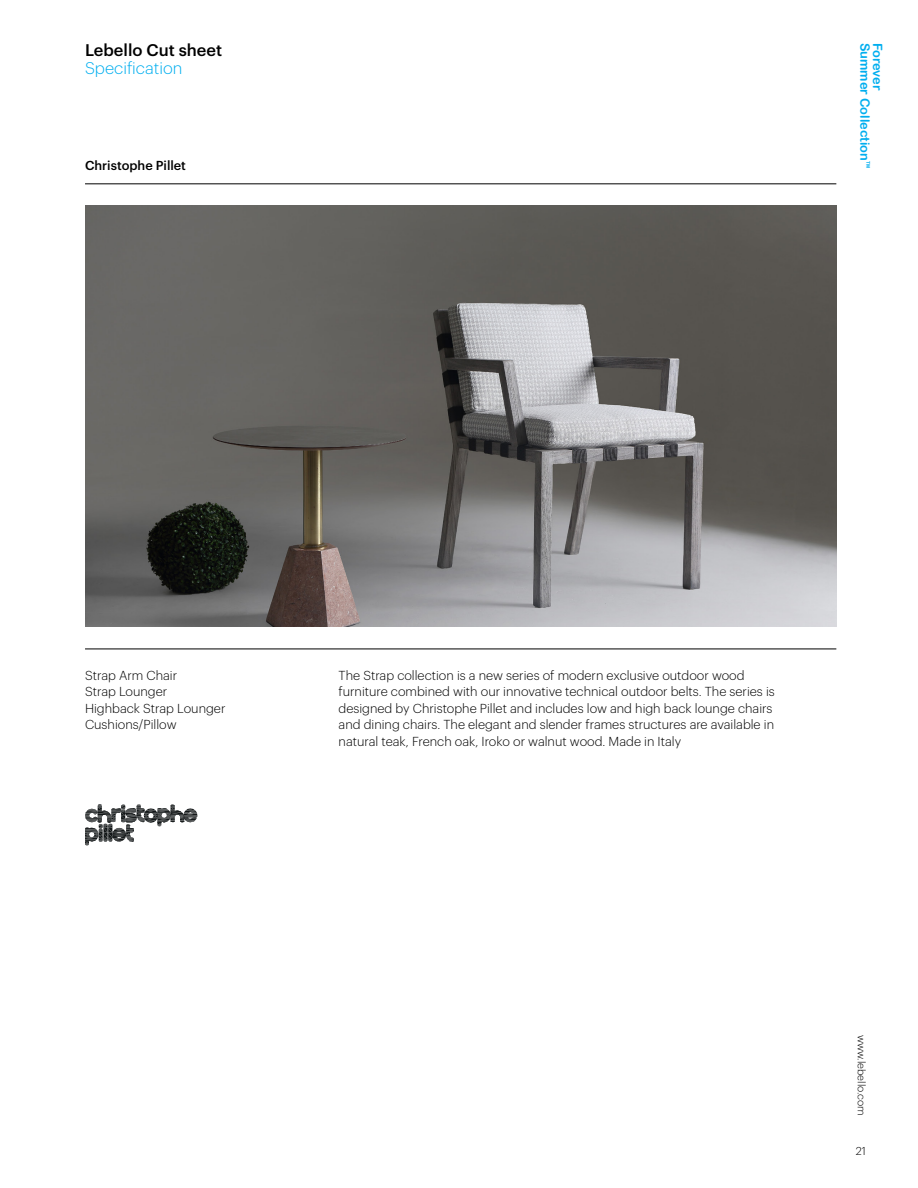
<style>
.page{position:relative;width:918px;height:1188px;background:#fff}
.page>*{position:absolute;margin:0;border:0;box-sizing:border-box;transform-origin:0 0}
.t1{font:500 16.5px "Graphik";color:#000}
.t2{font:300 16.5px "Graphik";color:#00aeef}
.t3{font:300 12.75px/16.5px "Graphik";color:#000}
.t4{font:12.75px "Arial Rounded MT Bold";color:#00aeef}
.t5{font:500 12.75px "Graphik";color:#000}
.t6{font:12.75px "Arial Rounded MT Bold";letter-spacing:-.02em;color:#00aeef}
.t7{font:300 11.25px "Graphik";color:#000}
.t8{font:300 10.5px "Graphik";color:#000}
.t9{font:4.95px "Arial Rounded MT Bold";color:#00aeef}
</style>
<div class="page">
<hr style="left:85px;top:184px;width:751px;height:1px;background:#000">
<hr style="left:85px;top:649px;width:751px;height:1px;background:#000">
<img style="left:85px;top:205px;width:751px;height:421px">
<svg style="left:85px;top:804px;width:112px;height:42px"></svg>
<p class="t1" style="left:85px;top:38px;width:139px">Lebello Cut sheet</p>
<p class="t2" style="left:85px;top:56px;width:99px">Specification</p>
<p class="t5" style="left:85px;top:156px;width:102px">Christophe Pillet</p>
<p class="t4" style="left:873px;top:43px;width:120px;rotate:90deg">Summer Collection</p>
<p class="t6" style="left:885px;top:43px;width:49px;rotate:90deg">Forever</p>
<p class="t9" style="left:871px;top:161px;width:9px;rotate:90deg">TM</p>
<p class="t3" style="left:85px;top:666px;width:142px">Strap Arm Chair<br>Strap Lounger<br>Highback Strap Lounger<br>Cushions/Pillow</p>
<p class="t3" style="left:339px;top:666px;width:438px">The Strap collection is a new series of modern exclusive outdoor wood furniture combined with our innovative technical outdoor belts. The series is designed by Christophe Pillet and includes low and high back lounge chairs and dining chairs. The elegant and slender frames structures are available in natural teak, French oak, Iroko or walnut wood. Made in Italy</p>
<p class="t8" style="left:869px;top:1035px;width:82px;rotate:90deg">www.lebello.com</p>
<p class="t7" style="left:856px;top:1142px;width:12px">21</p>
</div>
